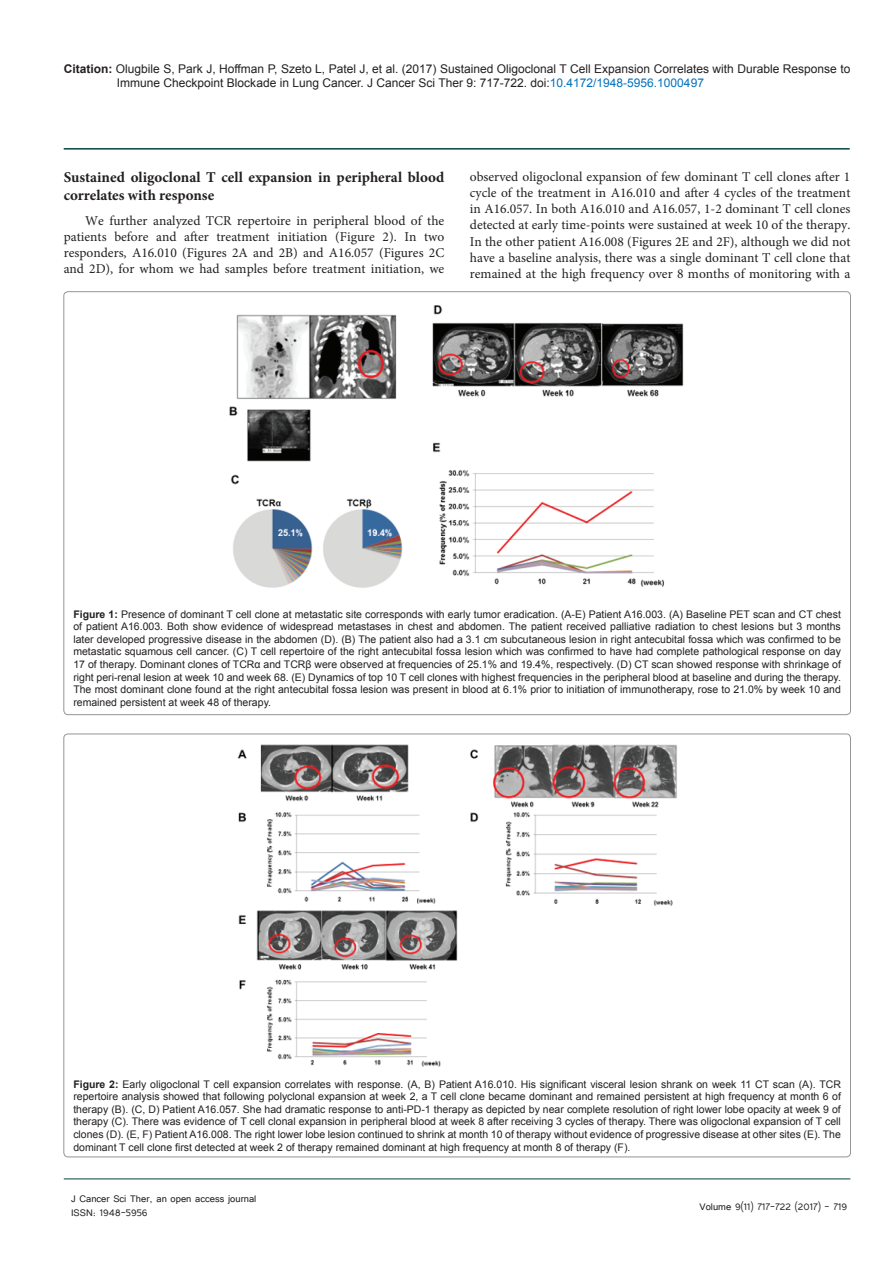
<style>
.page{position:relative;width:893px;height:1263px;background:#fff}
.page>*{position:absolute;margin:0;border:0;box-sizing:border-box;transform-origin:0 0}
.SSH{font:700 15px/18px "Minion Pro";color:#231f20}
.t1{font:13.5px/16.2px "Minion Pro";color:#231f20;text-align:justify}
.t2{font:12px/14.4px "Arial";color:#231f20}
.t3{font:12px/14.4px "Tunga";color:#231f20}
.t4{font:10.5px/12.6px "Arial";color:#231f20;text-align:justify}
.s1{font-weight:700}
.s2{color:#0072bc}
</style>
<div class="page">
<hr style="left:64px;top:148px;width:786px;height:2px;background:#02433f">
<hr style="left:64px;top:1179px;width:786px;height:1px;background:#02433f">
<img style="left:229px;top:305px;width:455px;height:283px">
<img style="left:237px;top:744px;width:440px;height:323px">
<p class="t2" style="left:117px;top:61px;width:735px;text-indent:-53px"><span class="s1">Citation:</span> Olugbile S, Park J, Hoffman P, Szeto L, Patel J, et al. (2017) Sustained Oligoclonal T Cell Expansion Correlates with Durable Response to<br>Immune Checkpoint Blockade in Lung Cancer. J Cancer Sci Ther 9: 717-722. doi:<span class="s2">10.4172/1948-5956.1000497</span></p>
<p class="SSH" style="left:64px;top:168px;width:382px">Sustained oligoclonal T cell expansion in peripheral blood correlates with response</p>
<p class="t1" style="left:64px;top:212px;width:382px;text-indent:21px">We further analyzed TCR repertoire in peripheral blood of the patients before and after treatment initiation (Figure 2). In two responders, A16.010 (Figures 2A and 2B) and A16.057 (Figures 2C and 2D), for whom we had samples before treatment initiation, we</p>
<p class="t1" style="left:470px;top:168px;width:382px">observed oligoclonal expansion of few dominant T cell clones after 1 cycle of the treatment in A16.010 and after 4 cycles of the treatment in A16.057. In both A16.010 and A16.057, 1-2 dominant T cell clones detected at early time-points were sustained at week 10 of the therapy.<br>In the other patient A16.008 (Figures 2E and 2F), although we did not have a baseline analysis, there was a single dominant T cell clone that remained at the high frequency over 8 months of monitoring with a</p>
<p class="t4" style="left:73px;top:608px;width:769px"><span class="s1">Figure 1:</span> Presence of dominant T cell clone at metastatic site corresponds with early tumor eradication. (A-E) Patient A16.003. (A) Baseline PET scan and CT chest of patient A16.003. Both show evidence of widespread metastases in chest and abdomen. The patient received palliative radiation to chest lesions but 3 months later developed progressive disease in the abdomen (D). (B) The patient also had a 3.1 cm subcutaneous lesion in right antecubital fossa which was confirmed to be metastatic squamous cell cancer. (C) T cell repertoire of the right antecubital fossa lesion which was confirmed to have had complete pathological response on day 17 of therapy. Dominant clones of TCRα and TCRβ were observed at frequencies of 25.1% and 19.4%, respectively. (D) CT scan showed response with shrinkage of right peri-renal lesion at week 10 and week 68. (E) Dynamics of top 10 T cell clones with highest frequencies in the peripheral blood at baseline and during the therapy.<br>The most dominant clone found at the right antecubital fossa lesion was present in blood at 6.1% prior to initiation of immunotherapy, rose to 21.0% by week 10 and remained persistent at week 48 of therapy.</p>
<p class="t4" style="left:73px;top:1077px;width:769px"><span class="s1">Figure 2:</span> Early oligoclonal T cell expansion correlates with response. (A, B) Patient A16.010. His significant visceral lesion shrank on week 11 CT scan (A). TCR repertoire analysis showed that following polyclonal expansion at week 2, a T cell clone became dominant and remained persistent at high frequency at month 6 of therapy (B). (C, D) Patient A16.057. She had dramatic response to anti-PD-1 therapy as depicted by near complete resolution of right lower lobe opacity at week 9 of therapy (C). There was evidence of T cell clonal expansion in peripheral blood at week 8 after receiving 3 cycles of therapy. There was oligoclonal expansion of T cell clones (D). (E, F) Patient A16.008. The right lower lobe lesion continued to shrink at month 10 of therapy without evidence of progressive disease at other sites (E). The dominant T cell clone first detected at week 2 of therapy remained dominant at high frequency at month 8 of therapy (F).</p>
<p class="t3" style="left:71px;top:1190px;width:187px">J Cancer Sci Ther, an open access journal<br>ISSN: 1948-5956</p>
<p class="t3" style="left:699px;top:1199px;width:149px">Volume 9(11) 717-722 (2017) - 719</p>
</div>
